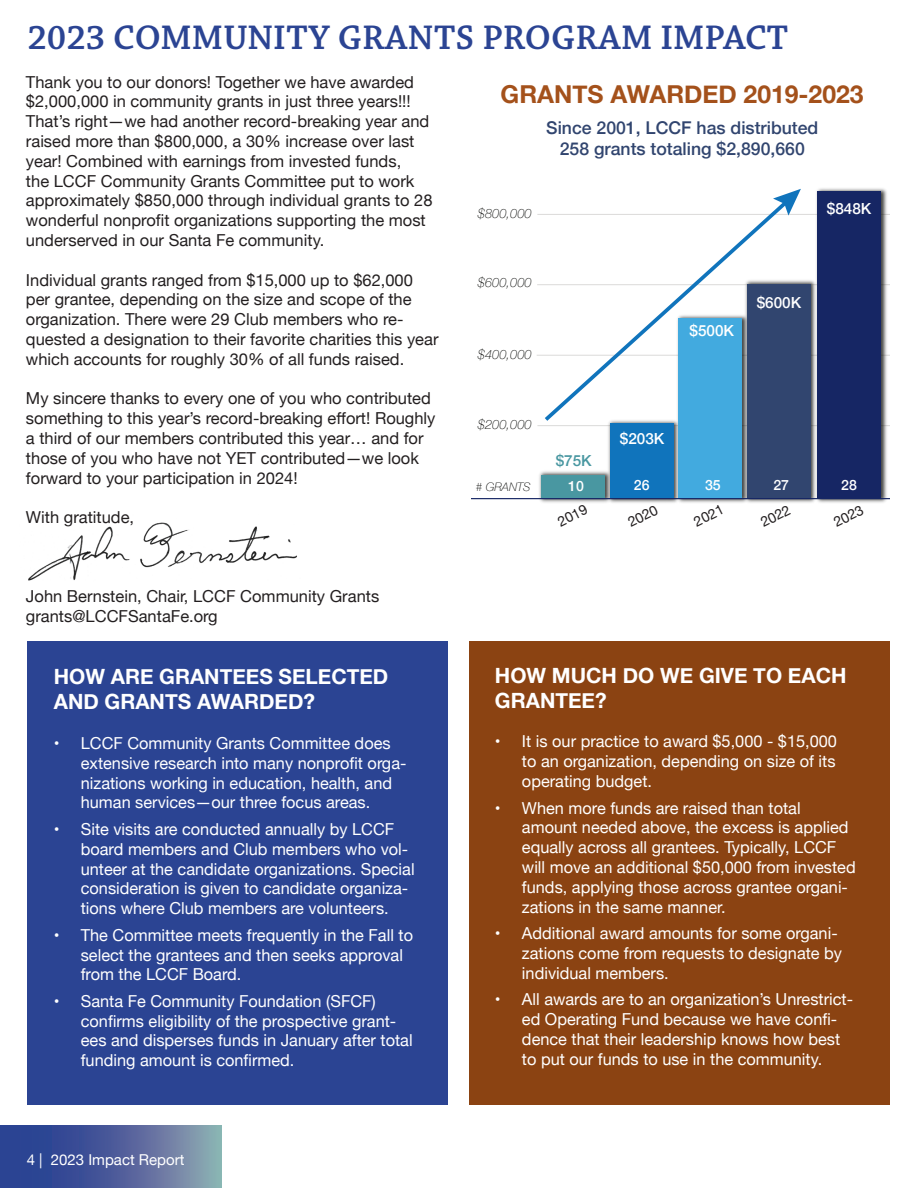
<style>
.page{position:relative;width:918px;height:1188px;background:#fff}
.page>*{position:absolute;margin:0;border:0;box-sizing:border-box;transform-origin:0 0}
.t1{font:600 36px "Chaparral Pro";color:#2b4493}
.t2{font:700 24.75px "Helvetica Neue";color:#a4511b}
.t3{font:700 21px/25.2px "Helvetica Neue";color:#fff}
.t4{font:500 17.7px/21.1px "Helvetica Neue";color:#31456f;text-align:center}
.t5{font:16.5px/19.8px "Helvetica Neue";color:#fff}
.t6{font:16.5px/19.8px "Helvetica Neue";color:#231f20}
.t7{font:500 15.3px "Helvetica Neue";color:#fff}
.t8{font:500 15.3px "Helvetica Neue";color:#4997a1}
.t9{font:15px "Helvetica Neue";color:#fff}
.t10{font:14.1px "Helvetica Neue";color:#231f20}
.t11{font:500 14.1px "Helvetica Neue";color:#fff}
.t12{font:italic 100 12.9px "Helvetica Neue";color:#040503}
.t13{font:italic 100 11.7px "Helvetica Neue";color:#040503}
</style>
<div class="page">
<svg style="left:0;top:1126px;width:221px;height:62px;background:#51659d"></svg>
<div style="left:28px;top:642px;width:420px;height:463px;background:#2b4493"></div>
<img style="left:28px;top:522px;width:269px;height:59px">
<hr style="left:537px;top:425px;width:353px;height:1px;background:#dbdad9">
<hr style="left:537px;top:355px;width:353px;height:1px;background:#dbdad9">
<hr style="left:537px;top:284px;width:353px;height:1px;background:#dbdad9">
<hr style="left:537px;top:214px;width:353px;height:1px;background:#dbdad9">
<img style="left:538px;top:471px;width:68px;height:32px">
<div style="left:542px;top:475px;width:63px;height:24px;background:#4997a1"></div>
<img style="left:606px;top:421px;width:68px;height:82px">
<div style="left:610px;top:423px;width:63px;height:75px;background:#1074bc"></div>
<img style="left:674px;top:421px;width:70px;height:82px">
<div style="left:679px;top:319px;width:63px;height:180px;background:#42aadf"></div>
<img style="left:744px;top:280px;width:69px;height:223px">
<div style="left:748px;top:284px;width:63px;height:215px;background:#31456f"></div>
<img style="left:813px;top:188px;width:75px;height:315px">
<div style="left:817px;top:191px;width:64px;height:308px;background:#162664"></div>
<svg style="left:545px;top:189px;width:256px;height:232px"></svg>
<hr style="left:471px;top:498px;width:419px;height:1px;background:#162664">
<div style="left:469px;top:642px;width:421px;height:463px;background:#8b4312"></div>
<p class="t1" style="left:27px;top:17px;width:762px">2023 COMMUNITY GRANTS PROGRAM IMPACT</p>
<p class="t2" style="left:501px;top:75px;width:364px">GRANTS AWARDED 2019-2023</p>
<p class="t6" style="left:26px;top:73px;width:408px">Thank you to our donors! Together we have awarded $2,000,000 in community grants in just three years!!!<br>That’s right—we had another record-breaking year and raised more than $800,000, a 30% increase over last year! Combined with earnings from invested funds,<br>the LCCF Community Grants Committee put to work approximately $850,000 through individual grants to 28 wonderful nonprofit organizations supporting the most underserved in our Santa Fe community.</p>
<p class="t6" style="left:26px;top:271px;width:414px">Individual grants ranged from $15,000 up to $62,000 per grantee, depending on the size and scope of the organization. There were 29 Club members who re&shy;quested a designation to their favorite charities this year which accounts for roughly 30% of all funds raised.</p>
<p class="t6" style="left:26px;top:390px;width:411px">My sincere thanks to every one of you who contributed something to this year’s record-breaking effort! Roughly a third of our members contributed this year… and for those of you who have not YET contributed—we look forward to your participation in 2024!</p>
<p class="t6" style="left:26px;top:508px;width:110px">With gratitude,</p>
<p class="t4" style="left:546px;top:116px;width:274px">Since 2001, LCCF has distributed<br>258 grants totaling $2,890,660</p>
<p class="t7" style="left:827px;top:197px;width:46px">$848K</p>
<p class="t12" style="left:478px;top:203px;width:55px">$800,000</p>
<p class="t12" style="left:478px;top:273px;width:55px">$600,000</p>
<p class="t7" style="left:757px;top:290px;width:46px">$600K</p>
<p class="t7" style="left:690px;top:318px;width:46px">$500K</p>
<p class="t12" style="left:478px;top:344px;width:55px">$400,000</p>
<p class="t12" style="left:478px;top:415px;width:55px">$200,000</p>
<p class="t7" style="left:620px;top:426px;width:46px">$203K</p>
<p class="t8" style="left:556px;top:448px;width:37px">$75K</p>
<p class="t10" style="left:554px;top:513px;width:33px;rotate:-27deg">2019</p>
<p class="t10" style="left:624px;top:514px;width:33px;rotate:-27deg">2020</p>
<p class="t10" style="left:690px;top:513px;width:33px;rotate:-27deg">2021</p>
<p class="t11" style="left:568px;top:475px;width:17px">10</p>
<p class="t11" style="left:634px;top:474px;width:17px">26</p>
<p class="t11" style="left:773px;top:474px;width:17px">27</p>
<p class="t11" style="left:841px;top:474px;width:17px">28</p>
<p class="t11" style="left:705px;top:474px;width:17px">35</p>
<p class="t13" style="left:476px;top:477px;width:56px"># GRANTS</p>
<p class="t10" style="left:757px;top:514px;width:33px;rotate:-27deg">2022</p>
<p class="t10" style="left:830px;top:514px;width:33px;rotate:-27deg">2023</p>
<p class="t6" style="left:26px;top:588px;width:355px">John Bernstein, Chair, LCCF Community Grants</p>
<p class="t6" style="left:26px;top:607px;width:193px">grants@LCCFSantaFe.org</p>
<p class="t3" style="left:54px;top:665px;width:336px">HOW ARE GRANTEES SELECTED<br>AND GRANTS AWARDED?</p>
<p class="t5" style="left:81px;top:734px;width:327px;text-indent:-27px">• LCCF Community Grants Committee does extensive research into many nonprofit orga&shy;nizations working in education, health, and human services—our three focus areas.</p>
<p class="t5" style="left:81px;top:820px;width:335px;text-indent:-27px">• Site visits are conducted annually by LCCF board members and Club members who vol&shy;unteer at the candidate organizations. Special consideration is given to candidate organiza&shy;tions where Club members are volunteers.</p>
<p class="t5" style="left:81px;top:926px;width:334px;text-indent:-27px">• The Committee meets frequently in the Fall to select the grantees and then seeks approval from the LCCF Board.</p>
<p class="t5" style="left:81px;top:992px;width:333px;text-indent:-27px">• Santa Fe Community Foundation (SFCF) confirms eligibility of the prospective grant&shy;ees and disperses funds in January after total funding amount is confirmed.</p>
<p class="t9" style="left:27px;top:1149px;width:159px">4 | 2023 Impact Report</p>
<p class="t3" style="left:495px;top:663px;width:353px">HOW MUCH DO WE GIVE TO EACH<br>GRANTEE?</p>
<p class="t5" style="left:522px;top:733px;width:317px;text-align:justify;text-indent:-27px">• It is our practice to award $5,000 - $15,000 to an organization, depending on size of its operating budget.</p>
<p class="t5" style="left:522px;top:799px;width:335px;text-indent:-27px">• When more funds are raised than total amount needed above, the excess is applied equally across all grantees. Typically, LCCF will move an additional $50,000 from invested funds, applying those across grantee organi&shy;zations in the same manner.</p>
<p class="t5" style="left:522px;top:924px;width:322px;text-indent:-27px">• Additional award amounts for some organi&shy;zations come from requests to designate by individual members.</p>
<p class="t5" style="left:522px;top:990px;width:333px;text-indent:-27px">• All awards are to an organization’s Unrestrict&shy;ed Operating Fund because we have confi&shy;dence that their leadership knows how best to put our funds to use in the community.</p>
</div>
